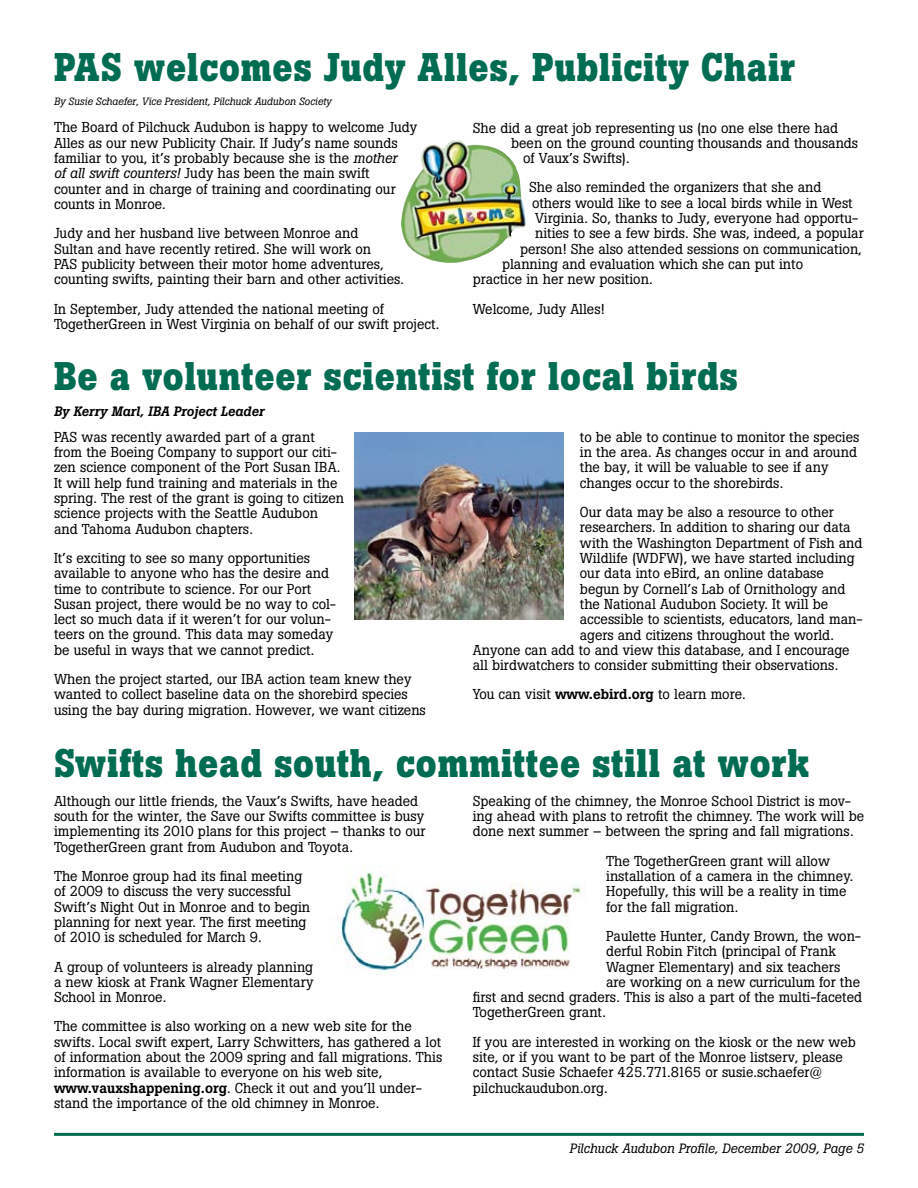
<style>
.page{position:relative;width:918px;height:1188px;background:#fff}
.page>*{position:absolute;margin:0;border:0;box-sizing:border-box;transform-origin:0 0}
.t1{font:700 39.6px "Boton";letter-spacing:.025em;color:#006c51;scale:.91 1}
.t2{font:14.25px/15.3px "Boton";color:#000}
.t3{font:italic 500 13.5px "Boton";color:#000}
.t4{font:italic 13.35px "Boton";color:#000}
.t5{font:italic 10.5px "Boton";color:#000}
.s1{font-style:italic}
.s2{font-weight:500}
</style>
<div class="page">
<hr style="left:54px;top:1133px;width:810px;height:3px;background:#006c51">
<img style="left:401px;top:141px;width:125px;height:122px">
<img style="left:355px;top:432px;width:209px;height:187px">
<img style="left:338px;top:866px;width:244px;height:109px">
<h1 class="t1" style="left:54px;top:44px;width:816px">PAS welcomes Judy Alles, Publicity Chair</h1>
<p class="t5" style="left:54px;top:96px;width:279px">By Susie Schaefer, Vice President, Pilchuck Audubon Society</p>
<p class="t2" style="left:54px;top:120px;width:365px">The Board of Pilchuck Audubon is happy to welcome Judy Alles as our new Publicity Chair. If Judy’s name sounds familiar to you, it’s probably because she is the <span class="s1">mother<br>of all swift counters!</span> Judy has been the main swift counter and in charge of training and coordinating our counts in Monroe.</p>
<p class="t2" style="left:54px;top:226px;width:352px">Judy and her husband live between Monroe and<br>Sultan and have recently retired. She will work on<br>PAS publicity between their motor home adventures, counting swifts, painting their barn and other activities.</p>
<p class="t2" style="left:54px;top:301px;width:387px">In September, Judy attended the national meeting of<br>TogetherGreen in West Virginia on behalf of our swift project.</p>
<p class="t2" style="left:473px;top:120px;width:367px">She did a great job representing us (no one else there had</p>
<p class="t2" style="left:511px;top:135px;width:349px">been on the ground counting thousands and thousands</p>
<p class="t2" style="left:523px;top:151px;width:108px">of Vaux’s Swifts).</p>
<p class="t2" style="left:529px;top:180px;width:294px">She also reminded the organizers that she and</p>
<p class="t2" style="left:532px;top:195px;width:322px">others would like to see a local birds while in West</p>
<p class="t2" style="left:535px;top:210px;width:325px">Virginia. So, thanks to Judy, everyone had opportu-</p>
<p class="t2" style="left:535px;top:226px;width:330px">nities to see a few birds. She was, indeed, a popular</p>
<p class="t2" style="left:520px;top:241px;width:343px">person! She also attended sessions on communication,</p>
<p class="t2" style="left:502px;top:256px;width:303px">planning and evaluation which she can put into</p>
<p class="t2" style="left:473px;top:272px;width:182px">practice in her new position.</p>
<p class="t2" style="left:473px;top:301px;width:133px">Welcome, Judy Alles!</p>
<h1 class="t1" style="left:54px;top:352px;width:753px">Be a volunteer scientist for local birds</h1>
<p class="t3" style="left:54px;top:403px;width:212px">By Kerry Marl, IBA Project Leader</p>
<p class="t2" style="left:54px;top:429px;width:292px">PAS was recently awarded part of a grant from the Boeing Company to support our citi&shy;zen science component of the Port Susan IBA.<br>It will help fund training and materials in the spring. The rest of the grant is going to citizen science projects with the Seattle Audubon and Tahoma Audubon chapters.</p>
<p class="t2" style="left:54px;top:550px;width:284px">It’s exciting to see so many opportunities available to anyone who has the desire and time to contribute to science. For our Port Susan project, there would be no way to col&shy;lect so much data if it weren’t for our volun&shy;teers on the ground. This data may someday be useful in ways that we cannot predict.</p>
<p class="t2" style="left:54px;top:671px;width:373px">When the project started, our IBA action team knew they wanted to collect baseline data on the shorebird species using the bay during migration. However, we want citizens</p>
<p class="t2" style="left:580px;top:429px;width:281px">to be able to continue to monitor the species in the area. As changes occur in and around the bay, it will be valuable to see if any changes occur to the shorebirds.</p>
<p class="t2" style="left:580px;top:504px;width:256px">Our data may be also a resource to other</p>
<p class="t2" style="left:580px;top:520px;width:272px">researchers. In addition to sharing our data</p>
<p class="t2" style="left:580px;top:535px;width:284px">with the Washington Department of Fish and</p>
<p class="t2" style="left:580px;top:550px;width:276px">Wildlife (WDFW), we have started including</p>
<p class="t2" style="left:580px;top:566px;width:246px">our data into eBird, an online database</p>
<p class="t2" style="left:580px;top:581px;width:267px">begun by Cornell’s Lab of Ornithology and</p>
<p class="t2" style="left:580px;top:596px;width:250px">the National Audubon Society. It will be</p>
<p class="t2" style="left:580px;top:612px;width:284px">accessible to scientists, educators, land man-</p>
<p class="t2" style="left:580px;top:627px;width:256px">agers and citizens throughout the world.</p>
<p class="t2" style="left:473px;top:642px;width:378px">Anyone can add to and view this database, and I encourage</p>
<p class="t2" style="left:473px;top:658px;width:367px">all birdwatchers to consider submitting their observations.</p>
<p class="t2" style="left:473px;top:687px;width:274px">You can visit <span class="s2">www.ebird.org</span> to learn more.</p>
<h1 class="t1" style="left:54px;top:739px;width:832px">Swifts head south, committee still at work</h1>
<p class="t2" style="left:54px;top:793px;width:373px">Although our little friends, the Vaux’s Swifts, have headed south for the winter, the Save our Swifts committee is busy implementing its 2010 plans for this project – thanks to our TogetherGreen grant from Audubon and Toyota.</p>
<p class="t2" style="left:54px;top:868px;width:258px">The Monroe group had its final meeting of 2009 to discuss the very successful Swift’s Night Out in Monroe and to begin planning for next year. The first meeting of 2010 is scheduled for March 9.</p>
<p class="t2" style="left:54px;top:959px;width:261px;text-align:justify">A group of volunteers is already planning a new kiosk at Frank Wagner Elementary School in Monroe.</p>
<p class="t2" style="left:54px;top:1019px;width:390px">The committee is also working on a new web site for the swifts. Local swift expert, Larry Schwitters, has gathered a lot of information about the 2009 spring and fall migrations. This information is available to everyone on his web site, <span class="s2">www.vauxshappening.org</span>. Check it out and you’ll under&shy;stand the importance of the old chimney in Monroe.</p>
<p class="t2" style="left:473px;top:793px;width:393px">Speaking of the chimney, the Monroe School District is mov&shy;ing ahead with plans to retrofit the chimney. The work will be done next summer – between the spring and fall migrations.</p>
<p class="t2" style="left:606px;top:853px;width:249px">The TogetherGreen grant will allow installation of a camera in the chimney.<br>Hopefully, this will be a reality in time for the fall migration.</p>
<p class="t2" style="left:606px;top:928px;width:257px">Paulette Hunter, Candy Brown, the won-</p>
<p class="t2" style="left:606px;top:944px;width:231px">derful Robin Fitch (principal of Frank</p>
<p class="t2" style="left:606px;top:959px;width:236px">Wagner Elementary) and six teachers</p>
<p class="t2" style="left:606px;top:974px;width:256px">are working on a new curriculum for the</p>
<p class="t2" style="left:473px;top:990px;width:391px">first and secnd graders. This is also a part of the multi-faceted</p>
<p class="t2" style="left:473px;top:1005px;width:135px">TogetherGreen grant.</p>
<p class="t2" style="left:473px;top:1034px;width:385px">If you are interested in working on the kiosk or the new web site, or if you want to be part of the Monroe listserv, please contact Susie Schaefer 425.771.8165 or susie.schaefer@ pilchuckaudubon.org.</p>
<p class="t4" style="left:569px;top:1140px;width:296px">Pilchuck Audubon Profile, December 2009, Page 5</p>
</div>
